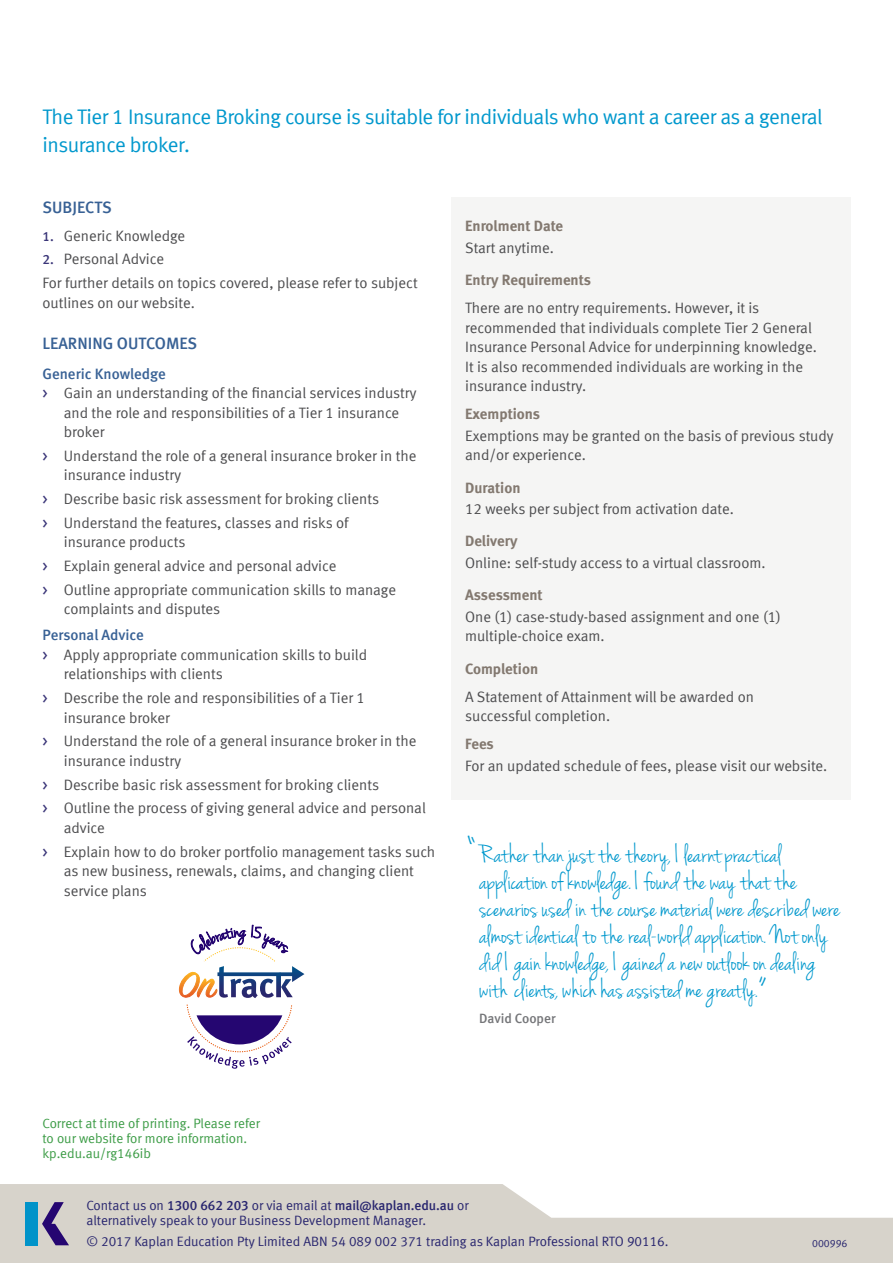
<style>
.page{position:relative;width:893px;height:1263px;background:#fff}
.page>*{position:absolute;margin:0;border:0;box-sizing:border-box;transform-origin:0 0}
.t1{font:27px/27px "Jenna Sue";color:#0098cd}
.t2{font:21px/28.5px "Meta Normal LF";letter-spacing:-.02em;color:#0098cd}
.t3{font:16.5px "Meta Medium LF";color:#386195}
.t4{font:15px/19.5px "Meta Normal LF";color:#4d4d4f}
.t5{font:15px "Meta Bold LF";color:#837970}
.t6{font:15px "Meta Medium LF";color:#386195}
.t7{font:13.5px/21.5px "Meta Normal LF";color:#29266f}
.t8{font:13.5px/15px "Meta Normal LF";color:#3c9c46}
.t9{font:13.5px "Meta Medium LF";color:#29266f}
.t10{font:13.5px "Meta Medium LF";color:#757679}
.t11{font:10.5px "Meta Normal LF";color:#29266f}
.s1{font-family:"Meta Medium LF";font-size:13.5px;color:#3a3578}
.s2{font-family:"Meta Book LF";color:#3a3578}
.s3{font-size:45px}
.s4{font-family:"Meta Normal LF"}
</style>
<div class="page">
<svg style="left:0;top:1184px;width:893px;height:79px;fill:#d7d3cb"></svg>
<svg style="left:42px;top:1202px;width:27px;height:43px"></svg>
<div style="left:25px;top:1202px;width:12px;height:43px;background:#0093c9"></div>
<div style="left:451px;top:197px;width:399px;height:602px;background:#f5f5f4"></div>
<svg style="left:179px;top:925px;width:125px;height:144px"></svg>
<h2 class="t2" style="left:43px;top:102px;width:782px">The Tier 1 Insurance Broking course is suitable for individuals who want a career as a general insurance broker.</h2>
<p class="t3" style="left:43px;top:197px;width:71px">SUBJECTS</p>
<p class="t4" style="left:43px;top:226px;width:144px"><span class="s1">1.</span> Generic Knowledge</p>
<p class="t4" style="left:43px;top:247px;width:377px;line-height:23.7px"><span class="s1">2.</span> Personal Advice<br>For further details on topics covered, please refer to subject</p>
<p class="t4" style="left:43px;top:293px;width:154px">outlines on our website.</p>
<p class="t3" style="left:43px;top:333px;width:156px">LEARNING OUTCOMES</p>
<p class="t6" style="left:43px;top:365px;width:125px">Generic Knowledge</p>
<p class="t4" style="left:64px;top:383px;width:354px;text-indent:-21px"><span class="s2">&gt;</span> Gain an understanding of the financial services industry and the role and responsibilities of a Tier 1 insurance broker</p>
<p class="t4" style="left:64px;top:446px;width:354px;text-indent:-21px"><span class="s2">&gt;</span> Understand the role of a general insurance broker in the insurance industry</p>
<p class="t4" style="left:43px;top:487px;width:338px;line-height:23.7px"><span class="s2">&gt;</span> Describe basic risk assessment for broking clients <span class="s2">&gt;</span> Understand the features, classes and risks of</p>
<p class="t4" style="left:43px;top:530px;width:355px;line-height:23.7px;text-indent:21px">insurance products<br><span class="s2">&gt;</span> Explain general advice and personal advice<br><span class="s2">&gt;</span> Outline appropriate communication skills to manage</p>
<p class="t4" style="left:64px;top:599px;width:158px">complaints and disputes</p>
<p class="t6" style="left:43px;top:626px;width:103px">Personal Advice</p>
<p class="t4" style="left:64px;top:645px;width:305px;text-indent:-21px"><span class="s2">&gt;</span> Apply appropriate communication skills to build relationships with clients</p>
<p class="t4" style="left:64px;top:688px;width:303px;text-indent:-21px"><span class="s2">&gt;</span> Describe the role and responsibilities of a Tier 1 insurance broker</p>
<p class="t4" style="left:64px;top:731px;width:354px;text-indent:-21px"><span class="s2">&gt;</span> Understand the role of a general insurance broker in the insurance industry</p>
<p class="t4" style="left:43px;top:772px;width:385px;line-height:23.7px"><span class="s2">&gt;</span> Describe basic risk assessment for broking clients<br><span class="s2">&gt;</span> Outline the process of giving general advice and personal</p>
<p class="t4" style="left:43px;top:815px;width:394px;line-height:23.7px;text-indent:21px">advice<br><span class="s2">&gt;</span> Explain how to do broker portfolio management tasks such</p>
<p class="t4" style="left:64px;top:861px;width:352px">as new business, renewals, claims, and changing client service plans</p>
<p class="t5" style="left:465px;top:217px;width:99px">Enrolment Date</p>
<p class="t4" style="left:465px;top:238px;width:90px">Start anytime.</p>
<p class="t5" style="left:465px;top:271px;width:127px">Entry Requirements</p>
<p class="t4" style="left:465px;top:298px;width:353px">There are no entry requirements. However, it is recommended that individuals complete Tier 2 General Insurance Personal Advice for underpinning knowledge.<br>It is also recommended individuals are working in the insurance industry.</p>
<p class="t5" style="left:465px;top:405px;width:76px">Exemptions</p>
<p class="t4" style="left:465px;top:426px;width:370px">Exemptions may be granted on the basis of previous study and/or experience.</p>
<p class="t5" style="left:465px;top:478px;width:57px">Duration</p>
<p class="t4" style="left:465px;top:499px;width:270px">12 weeks per subject from activation date.</p>
<p class="t5" style="left:465px;top:532px;width:54px">Delivery</p>
<p class="t4" style="left:465px;top:553px;width:302px">Online: self-study access to a virtual classroom.</p>
<p class="t5" style="left:465px;top:586px;width:79px">Assessment</p>
<p class="t4" style="left:465px;top:607px;width:317px">One (1) case-study-based assignment and one (1) multiple-choice exam.</p>
<p class="t5" style="left:465px;top:660px;width:75px">Completion</p>
<p class="t4" style="left:465px;top:687px;width:290px">A Statement of Attainment will be awarded on successful completion.</p>
<p class="t5" style="left:465px;top:735px;width:30px">Fees</p>
<p class="t4" style="left:465px;top:756px;width:364px">For an updated schedule of fees, please visit our website.</p>
<p class="t1" style="left:480px;top:842px;width:362px;text-indent:-13px"><span class="s3">“</span>Rather than just the theory, I learnt practical application of knowledge. I found the way that the scenarios used in the course material were described were almost identical to the real-world application. Not only did I gain knowledge, I gained a new outlook on dealing with clients, which has assisted me greatly.<span class="s3">”</span></p>
<p class="t10" style="left:479px;top:1011px;width:78px">David Cooper</p>
<p class="t8" style="left:43px;top:1116px;width:219px">Correct at time of printing. Please refer to our website for more information. kp.edu.au/rg146ib</p>
<p class="t9" style="left:86px;top:1197px;width:384px"><span class="s4">Contact us on</span> 1300 662 203 <span class="s4">or via email at</span> mail@kaplan.edu.au <span class="s4">or</span></p>
<p class="t7" style="left:86px;top:1209px;width:583px">alternatively speak to your Business Development Manager.<br>© 2017 Kaplan Education Pty Limited ABN 54 089 002 371 trading as Kaplan Professional RTO 90116.</p>
<p class="t11" style="left:812px;top:1237px;width:37px">000996</p>
</div>
